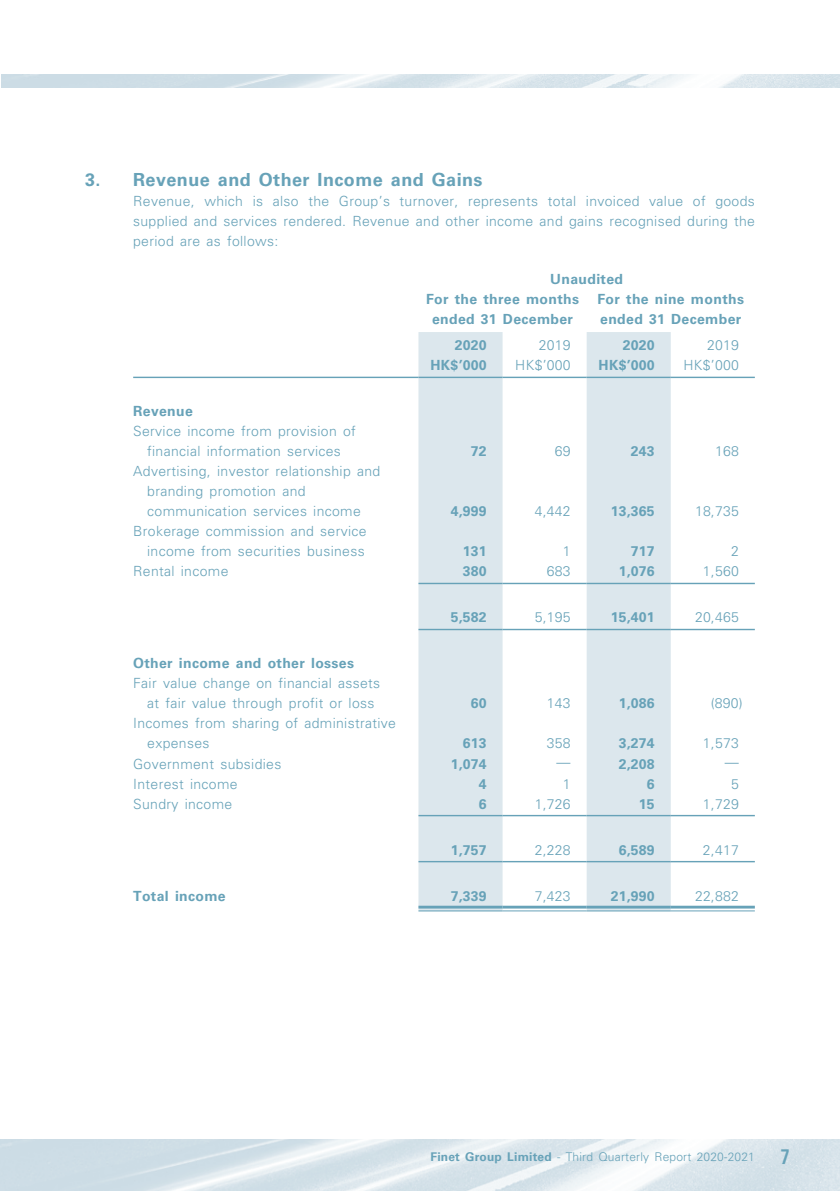
<style>
.page{position:relative;width:840px;height:1191px;background:#fff}
.page>*{position:absolute;margin:0;border:0;box-sizing:border-box;transform-origin:0 0}
._17_H1__Note{font:700 18px "Univers LT Std";letter-spacing:.025em;color:#67a2b8}
._26___P2__Note{font:300 14px/20px "Univers LT Std";letter-spacing:.025em;color:#67a2b8;text-align:center}
._26___P2__Note-2{font:700 14px/20px "Univers LT Std";letter-spacing:.025em;color:#67a2b8;text-align:center}
.t1{font:300 12px "Univers LT Std";letter-spacing:.015em;color:#67a2b8}
.s1{font-weight:700}
.s2{font-family:"Frutiger LT Std";font-weight:700;font-stretch:condensed;font-size:21px}
</style>
<div class="page">
<img style="left:0;top:1139px;width:839px;height:52px">
<img style="left:1px;top:75px;width:838px;height:13px">
<svg style="left:418px;top:332px;width:252px;height:578px;fill:#dce7ed"></svg>
<hr style="left:133px;top:377px;width:285px;height:1px;background:#67a2b8">
<hr style="left:418px;top:377px;width:84px;height:1px;background:#67a2b8">
<hr style="left:502px;top:377px;width:84px;height:1px;background:#67a2b8">
<hr style="left:586px;top:377px;width:84px;height:1px;background:#67a2b8">
<hr style="left:670px;top:377px;width:84px;height:1px;background:#67a2b8">
<hr style="left:418px;top:583px;width:84px;height:1px;background:#67a2b8">
<hr style="left:502px;top:583px;width:84px;height:1px;background:#67a2b8">
<hr style="left:586px;top:583px;width:84px;height:1px;background:#67a2b8">
<hr style="left:670px;top:583px;width:84px;height:1px;background:#67a2b8">
<hr style="left:418px;top:629px;width:84px;height:1px;background:#67a2b8">
<hr style="left:502px;top:629px;width:84px;height:1px;background:#67a2b8">
<hr style="left:586px;top:629px;width:84px;height:1px;background:#67a2b8">
<hr style="left:670px;top:629px;width:84px;height:1px;background:#67a2b8">
<hr style="left:418px;top:815px;width:84px;height:1px;background:#67a2b8">
<hr style="left:502px;top:815px;width:84px;height:1px;background:#67a2b8">
<hr style="left:586px;top:815px;width:84px;height:1px;background:#67a2b8">
<hr style="left:670px;top:815px;width:84px;height:1px;background:#67a2b8">
<hr style="left:418px;top:861px;width:84px;height:1px;background:#67a2b8">
<hr style="left:502px;top:861px;width:84px;height:1px;background:#67a2b8">
<hr style="left:586px;top:861px;width:84px;height:1px;background:#67a2b8">
<hr style="left:670px;top:861px;width:84px;height:1px;background:#67a2b8">
<hr style="left:418px;top:905px;width:84px;height:3px;background:#67a2b8">
<hr style="left:418px;top:910px;width:84px;height:1px;background:#67a2b8">
<hr style="left:502px;top:905px;width:84px;height:3px;background:#67a2b8">
<hr style="left:502px;top:910px;width:84px;height:1px;background:#67a2b8">
<hr style="left:586px;top:905px;width:84px;height:3px;background:#67a2b8">
<hr style="left:586px;top:910px;width:84px;height:1px;background:#67a2b8">
<hr style="left:670px;top:905px;width:84px;height:3px;background:#67a2b8">
<hr style="left:670px;top:910px;width:84px;height:1px;background:#67a2b8">
<p class="_17_H1__Note" style="left:85px;top:169px;width:399px">3. Revenue and Other Income and Gains</p>
<p class="_26___P2__Note" style="left:133px;top:191px;width:623px;text-align:justify">Revenue, which is also the Group’s turnover, represents total invoiced value of goods supplied and services rendered. Revenue and other income and gains recognised during the period are as follows:</p>
<p class="_26___P2__Note-2" style="left:550px;top:269px;width:74px">Unaudited</p>
<p class="_26___P2__Note-2" style="left:426px;top:289px;width:154px">For the three months ended 31 December</p>
<p class="_26___P2__Note-2" style="left:597px;top:289px;width:148px;text-align:left">For the nine months ended 31 December</p>
<p class="_26___P2__Note-2" style="left:454px;top:335px;width:33px">2020</p>
<p class="_26___P2__Note" style="left:538px;top:335px;width:33px">2019</p>
<p class="_26___P2__Note-2" style="left:622px;top:335px;width:33px">2020</p>
<p class="_26___P2__Note" style="left:706px;top:335px;width:33px">2019</p>
<p class="_26___P2__Note-2" style="left:430px;top:355px;width:58px">HK$’000</p>
<p class="_26___P2__Note" style="left:515px;top:355px;width:57px">HK$’000</p>
<p class="_26___P2__Note-2" style="left:598px;top:355px;width:58px">HK$’000</p>
<p class="_26___P2__Note" style="left:683px;top:355px;width:57px">HK$’000</p>
<p class="_26___P2__Note-2" style="left:133px;top:401px;width:61px">Revenue</p>
<p class="_26___P2__Note" style="left:133px;top:421px;width:224px">Service income from provision of financial information services</p>
<p class="_26___P2__Note-2" style="left:470px;top:441px;width:17px">72</p>
<p class="_26___P2__Note" style="left:554px;top:441px;width:17px">69</p>
<p class="_26___P2__Note-2" style="left:630px;top:441px;width:25px">243</p>
<p class="_26___P2__Note" style="left:714px;top:441px;width:25px">168</p>
<p class="_26___P2__Note" style="left:147px;top:461px;width:234px;text-align:left;text-indent:-14px">Advertising, investor relationship and branding promotion and communication services income</p>
<p class="_26___P2__Note" style="left:133px;top:521px;width:235px;text-align:right">Brokerage commission and service income from securities business</p>
<p class="_26___P2__Note-2" style="left:450px;top:501px;width:37px">4,999</p>
<p class="_26___P2__Note" style="left:534px;top:501px;width:37px">4,442</p>
<p class="_26___P2__Note-2" style="left:610px;top:501px;width:45px">13,365</p>
<p class="_26___P2__Note" style="left:694px;top:501px;width:45px">18,735</p>
<p class="_26___P2__Note-2" style="left:462px;top:541px;width:25px">131</p>
<p class="_26___P2__Note" style="left:562px;top:541px;width:9px">1</p>
<p class="_26___P2__Note-2" style="left:630px;top:541px;width:25px">717</p>
<p class="_26___P2__Note" style="left:730px;top:541px;width:9px">2</p>
<p class="_26___P2__Note" style="left:133px;top:561px;width:97px">Rental income</p>
<p class="_26___P2__Note-2" style="left:462px;top:561px;width:25px">380</p>
<p class="_26___P2__Note" style="left:546px;top:561px;width:25px">683</p>
<p class="_26___P2__Note-2" style="left:618px;top:561px;width:37px">1,076</p>
<p class="_26___P2__Note" style="left:702px;top:561px;width:37px">1,560</p>
<p class="_26___P2__Note-2" style="left:450px;top:607px;width:37px">5,582</p>
<p class="_26___P2__Note" style="left:534px;top:607px;width:37px">5,195</p>
<p class="_26___P2__Note-2" style="left:610px;top:607px;width:45px">15,401</p>
<p class="_26___P2__Note" style="left:694px;top:607px;width:45px">20,465</p>
<p class="_26___P2__Note-2" style="left:133px;top:653px;width:222px">Other income and other losses</p>
<p class="_26___P2__Note" style="left:133px;top:673px;width:248px">Fair value change on financial assets at fair value through profit or loss</p>
<p class="_26___P2__Note-2" style="left:470px;top:693px;width:17px">60</p>
<p class="_26___P2__Note" style="left:546px;top:693px;width:25px">143</p>
<p class="_26___P2__Note-2" style="left:618px;top:693px;width:37px">1,086</p>
<p class="_26___P2__Note" style="left:710px;top:693px;width:33px">(890)</p>
<p class="_26___P2__Note" style="left:147px;top:713px;width:250px;text-align:left;text-indent:-14px">Incomes from sharing of administrative expenses</p>
<p class="_26___P2__Note-2" style="left:462px;top:733px;width:25px">613</p>
<p class="_26___P2__Note" style="left:546px;top:733px;width:25px">358</p>
<p class="_26___P2__Note-2" style="left:618px;top:733px;width:37px">3,274</p>
<p class="_26___P2__Note" style="left:702px;top:733px;width:37px">1,573</p>
<p class="_26___P2__Note" style="left:133px;top:753px;width:150px">Government subsidies</p>
<p class="_26___P2__Note-2" style="left:450px;top:753px;width:37px">1,074</p>
<p class="_26___P2__Note" style="left:556px;top:752px;width:15px">—</p>
<p class="_26___P2__Note-2" style="left:618px;top:753px;width:37px">2,208</p>
<p class="_26___P2__Note" style="left:724px;top:752px;width:15px">—</p>
<p class="_26___P2__Note" style="left:133px;top:773px;width:106px">Interest income</p>
<p class="_26___P2__Note-2" style="left:478px;top:773px;width:9px">4</p>
<p class="_26___P2__Note" style="left:562px;top:773px;width:9px">1</p>
<p class="_26___P2__Note-2" style="left:646px;top:773px;width:9px">6</p>
<p class="_26___P2__Note" style="left:730px;top:773px;width:9px">5</p>
<p class="_26___P2__Note" style="left:133px;top:793px;width:101px">Sundry income</p>
<p class="_26___P2__Note-2" style="left:478px;top:793px;width:9px">6</p>
<p class="_26___P2__Note" style="left:534px;top:793px;width:37px">1,726</p>
<p class="_26___P2__Note-2" style="left:638px;top:793px;width:17px">15</p>
<p class="_26___P2__Note" style="left:702px;top:793px;width:37px">1,729</p>
<p class="_26___P2__Note-2" style="left:450px;top:839px;width:37px">1,757</p>
<p class="_26___P2__Note" style="left:534px;top:839px;width:37px">2,228</p>
<p class="_26___P2__Note-2" style="left:618px;top:839px;width:37px">6,589</p>
<p class="_26___P2__Note" style="left:702px;top:839px;width:37px">2,417</p>
<p class="_26___P2__Note-2" style="left:133px;top:885px;width:94px">Total income</p>
<p class="_26___P2__Note-2" style="left:450px;top:885px;width:37px">7,339</p>
<p class="_26___P2__Note" style="left:534px;top:885px;width:37px">7,423</p>
<p class="_26___P2__Note-2" style="left:610px;top:885px;width:45px">21,990</p>
<p class="_26___P2__Note" style="left:694px;top:885px;width:45px">22,882</p>
<p class="t1" style="left:430px;top:1149px;width:360px"><span class="s1">Finet Group Limited</span> - Third Quarterly Report 2020-2021 <span class="s2">7</span></p>
</div>
